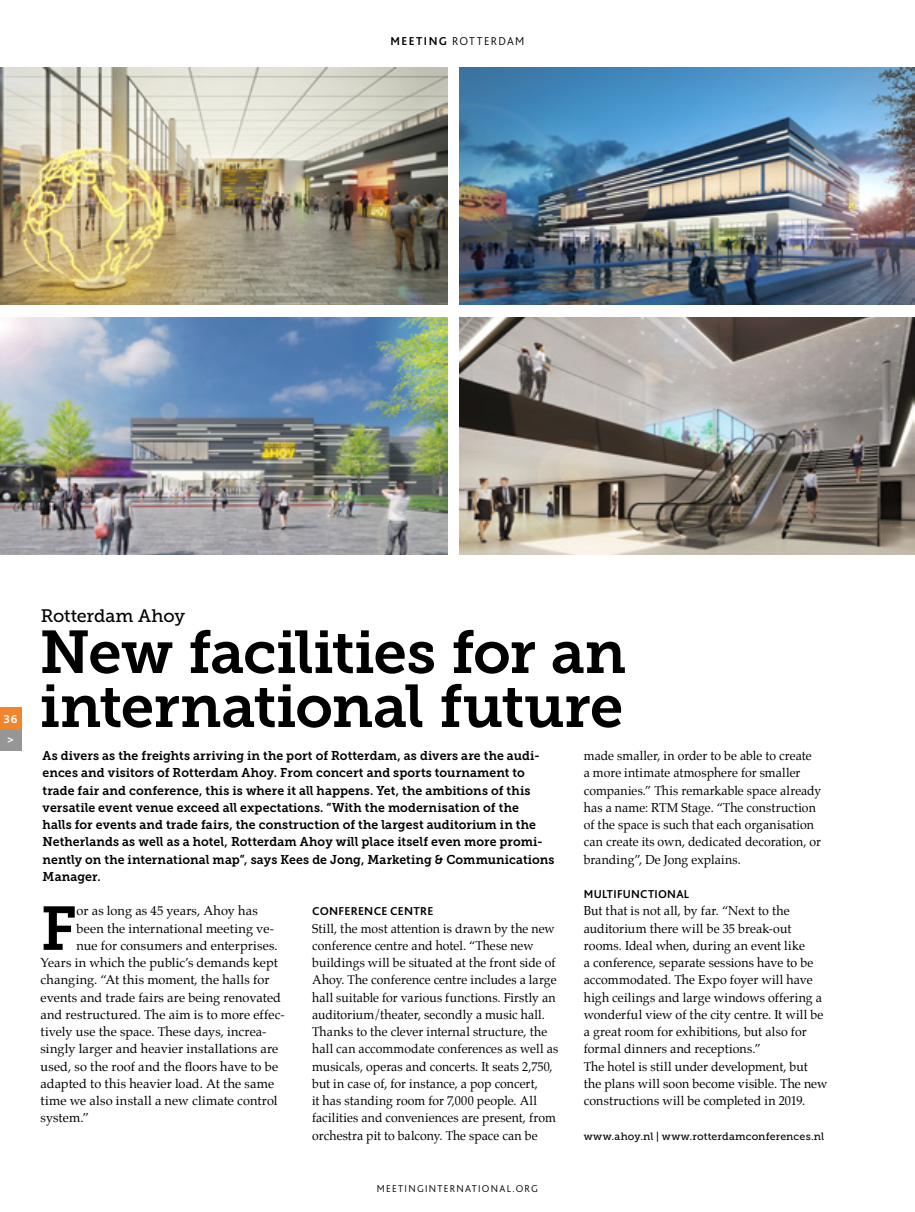
<style>
.page{position:relative;width:915px;height:1212px;background:#fff}
.page>*{position:absolute;margin:0;border:0;box-sizing:border-box;transform-origin:0 0}
.t1{font:61.35px "Museo Slab 700";color:#000}
.t2{font:60px/54px "Museo Slab 700";letter-spacing:-.015em;color:#000}
.t3{font:18px "Museo Slab 500";letter-spacing:-.01em;color:#000}
.t4{font:12.75px/17.2px "Palatino";letter-spacing:.005em;color:#000}
.t5{font:12.75px/17.2px "Palatino";letter-spacing:.005em;color:#000;scale:.96 1}
.t6{font:12.75px/17.2px "Museo Slab 700";letter-spacing:.005em;color:#000;scale:.96 1}
.t7{font:700 12px "Bliss 2";letter-spacing:.025em;color:#000}
.t8{font:300 12px "Bliss 2";letter-spacing:.11em;color:#000}
.t9{font:700 12px/20.7px "Bliss 2";color:#fff;text-align:center}
.t10{font:10.5px "Museo Slab 500";letter-spacing:.015em;color:#000}
.t11{font:300 10.5px "Bliss 2";letter-spacing:.125em;color:#000}
.s1{font-weight:700}
</style>
<div class="page">
<img style="left:459px;top:318px;width:455px;height:237px">
<img style="left:0;top:318px;width:447px;height:237px">
<img style="left:0;top:68px;width:447px;height:236px">
<img style="left:459px;top:68px;width:455px;height:236px">
<div style="left:0;top:728px;width:21px;height:22px;background:#979696"></div>
<div style="left:0;top:707px;width:21px;height:22px;background:#f1852d"></div>
<p class="t8" style="left:390px;top:33px;width:135px"><span class="s1">MEETING</span> ROTTERDAM</p>
<p class="t9" style="left:4px;top:708px;width:16px">36 &gt;</p>
<h3 class="t3" style="left:41px;top:606px;width:146px">Rotterdam Ahoy</h3>
<h2 class="t2" style="left:39px;top:626px;width:588px">New facilities for an international future</h2>
<p class="t6" style="left:43px;top:747px;width:534px">As divers as the freights arriving in the port of Rotterdam, as divers are the audi&shy;ences and visitors of Rotterdam Ahoy. From concert and sports tournament to trade fair and conference, this is where it all happens. Yet, the ambitions of this versatile event venue exceed all expectations. “With the modernisation of the<br>halls for events and trade fairs, the construction of the largest auditorium in the Netherlands as well as a hotel, Rotterdam Ahoy will place itself even more promi&shy;nently on the international map”, says Kees de Jong, Marketing &amp; Communications Manager.</p>
<h1 class="t1" style="left:40px;top:894px;width:38px">F</h1>
<p class="t4" style="left:77px;top:902px;width:182px">or as long as 45 years, Ahoy has</p>
<p class="t4" style="left:77px;top:919px;width:199px">been the international meeting ve-</p>
<p class="t4" style="left:77px;top:937px;width:202px">nue for consumers and enterprises.</p>
<p class="t4" style="left:40px;top:954px;width:239px">Years in which the public’s demands kept</p>
<p class="t4" style="left:40px;top:971px;width:230px">changing. “At this moment, the halls for</p>
<p class="t4" style="left:40px;top:988px;width:242px">events and trade fairs are being renovated</p>
<p class="t4" style="left:40px;top:1006px;width:245px">and restructured. The aim is to more effec-</p>
<p class="t4" style="left:40px;top:1023px;width:227px">tively use the space. These days, increa-</p>
<p class="t4" style="left:40px;top:1040px;width:239px">singly larger and heavier installations are</p>
<p class="t4" style="left:40px;top:1057px;width:239px">used, so the roof and the floors have to be</p>
<p class="t4" style="left:40px;top:1075px;width:235px">adapted to this heavier load. At the same</p>
<p class="t4" style="left:40px;top:1092px;width:238px">time we also install a new climate control</p>
<p class="t4" style="left:40px;top:1109px;width:50px">system.”</p>
<p class="t7" style="left:312px;top:904px;width:123px">CONFERENCE CENTRE</p>
<p class="t5" style="left:312px;top:919px;width:258px">Still, the most attention is drawn by the new conference centre and hotel. “These new buildings will be situated at the front side of Ahoy. The conference centre includes a large hall suitable for various functions. Firstly an auditorium/theater, secondly a music hall.<br>Thanks to the clever internal structure, the hall can accommodate conferences as well as musicals, operas and concerts. It seats 2,750, but in case of, for instance, a pop concert,<br>it has standing room for 7,000 people. All facilities and conveniences are present, from orchestra pit to balcony. The space can be</p>
<p class="t11" style="left:377px;top:1182px;width:163px">MEETINGINTERNATIONAL.ORG</p>
<p class="t5" style="left:583px;top:747px;width:249px">made smaller, in order to be able to create<br>a more intimate atmosphere for smaller companies.” This remarkable space already has a name: RTM Stage. “The construction of the space is such that each organisation can create its own, dedicated decoration, or branding”, De Jong explains.</p>
<p class="t7" style="left:583px;top:887px;width:107px">MULTIFUNCTIONAL</p>
<p class="t4" style="left:583px;top:902px;width:245px">But that is not all, by far. “Next to the auditorium there will be 35 break-out rooms. Ideal when, during an event like<br>a conference, separate sessions have to be accommodated. The Expo foyer will have high ceilings and large windows offering a wonderful view of the city centre. It will be a great room for exhibitions, but also for formal dinners and receptions.”<br>The hotel is still under development, but the plans will soon become visible. The new constructions will be completed in 2019.</p>
<p class="t10" style="left:583px;top:1130px;width:242px">www.ahoy.nl | www.rotterdamconferences.nl</p>
</div>
